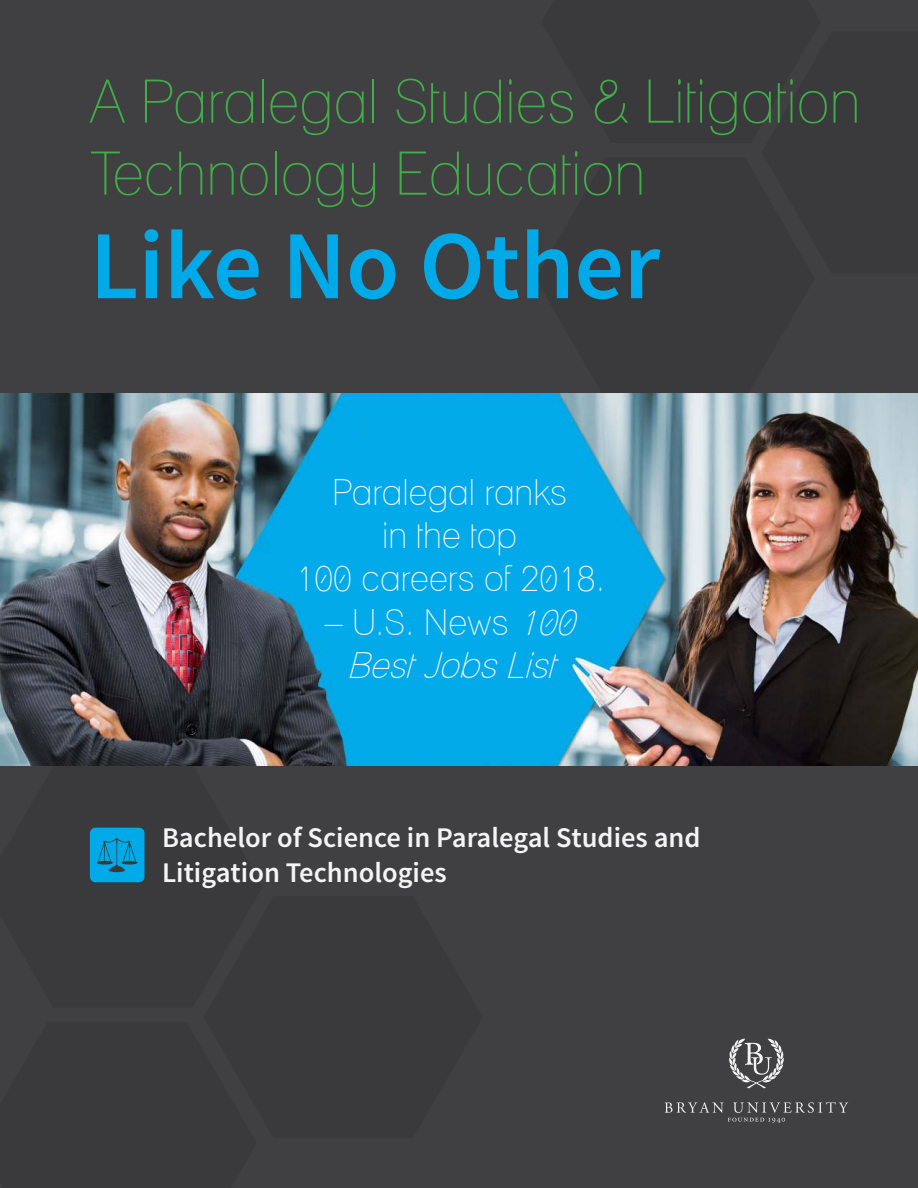
<style>
.page{position:relative;width:918px;height:1188px;background:#404042}
.page>*{position:absolute;margin:0;border:0;box-sizing:border-box;transform-origin:0 0}
.t1{font:600 97.5px "Source Sans Pro";color:#00a9e7}
.t2{font:condensed 60px/72px "Lane";color:#40ad48}
.t3{font:condensed 36px/43.2px "Lane";color:#f4f4f4;text-align:center}
.t4{font:italic condensed 36px/43.2px "Lane";color:#f4f4f4;text-align:center}
.t5{font:600 28.5px/34.2px "Source Sans Pro";color:#f4f4f4}
.s1{font-style:normal}
</style>
<div class="page">
<svg style="left:665px;top:1102px;width:183px;height:21px"></svg>
<svg style="left:729px;top:1039px;width:55px;height:49px"></svg>
<img style="left:0;top:393px;width:918px;height:373px">
<svg style="left:90px;top:828px;width:55px;height:54px;background:#069cd3"></svg>
<h2 class="t2" style="left:90px;top:71px;width:772px">A Paralegal Studies &amp; Litigation<br>Technology Education</h2>
<h1 class="t1" style="left:90px;top:228px;width:572px">Like No Other</h1>
<p class="t3" style="left:296px;top:474px;width:311px">Paralegal ranks<br>in the top<br>100 careers of 2018.</p>
<p class="t4" style="left:325px;top:604px;width:260px"><span class="s1">– U.S. News</span> 100<br>BestJobs List</p>
<p class="t5" style="left:162px;top:823px;width:540px">Bachelor of Science in Paralegal Studies and<br>Litigation Technologies</p>
</div>
